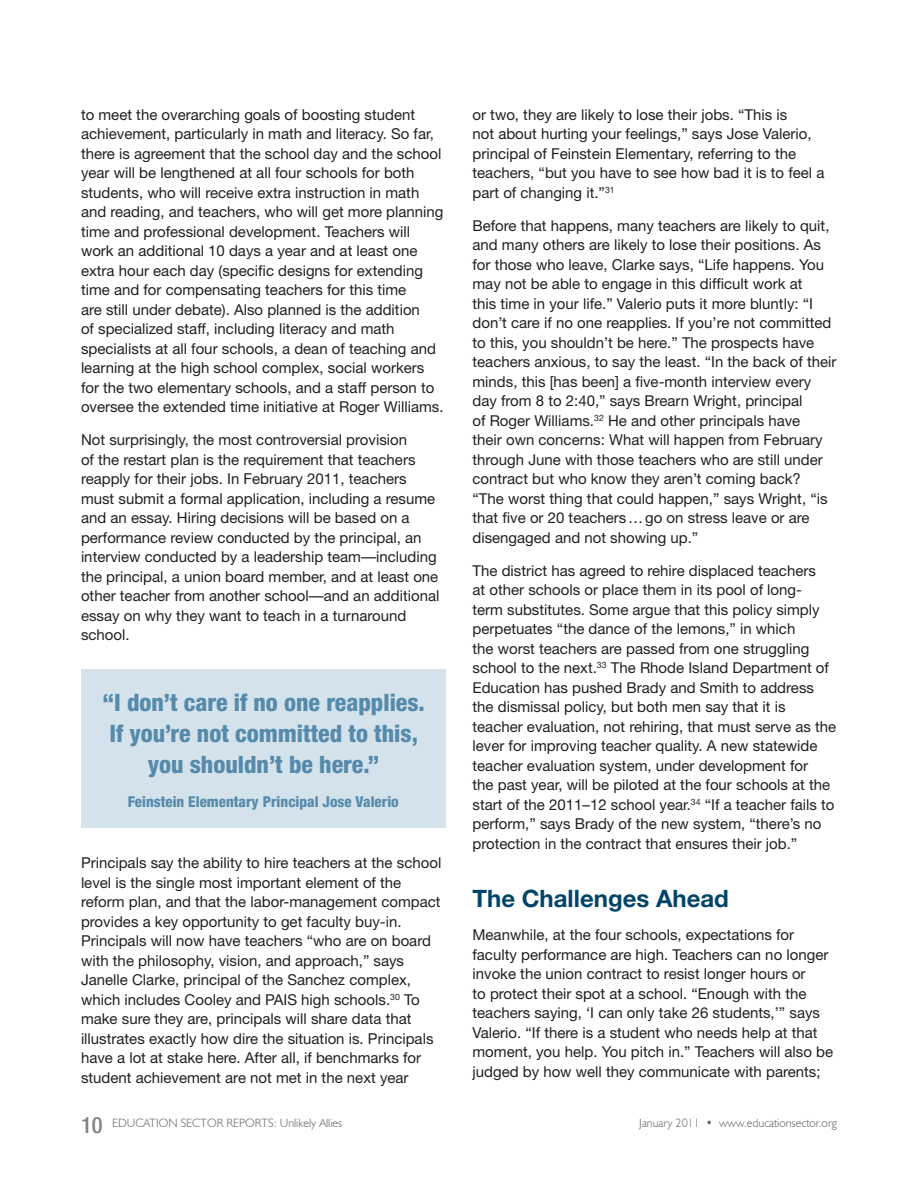
<style>
.page{position:relative;width:918px;height:1188px;background:#fff}
.page>*{position:absolute;margin:0;border:0;box-sizing:border-box;transform-origin:0 0}
.t1{font:800 condensed 24px/31.5px "Helvetica Neue";color:#568aab;text-align:center}
.t2{font:700 24px "Helvetica Neue";color:#00446a}
.t3{font:15px/19.5px "Helvetica Neue";color:#231f20}
.t4{font:800 condensed 15px "Helvetica Neue LT Std";color:#568aab}
.t5{font:300 12px "Humanist 521 BT";color:#636366}
.s1{font-family:"Helvetica Neue";font-weight:500;font-stretch:condensed;font-size:22.5px;color:#808285}
</style>
<div class="page">
<div style="left:81px;top:670px;width:365px;height:158px;background:#d4e2ec"></div>
<p class="t3" style="left:81px;top:105px;width:364px">to meet the overarching goals of boosting student achievement, particularly in math and literacy. So far, there is agreement that the school day and the school year will be lengthened at all four schools for both students, who will receive extra instruction in math and reading, and teachers, who will get more planning time and professional development. Teachers will work an additional 10 days a year and at least one extra hour each day (specific designs for extending time and for compensating teachers for this time<br>are still under debate). Also planned is the addition<br>of specialized staff, including literacy and math specialists at all four schools, a dean of teaching and learning at the high school complex, social workers for the two elementary schools, and a staff person to oversee the extended time initiative at Roger Williams.</p>
<p class="t3" style="left:81px;top:430px;width:360px">Not surprisingly, the most controversial provision<br>of the restart plan is the requirement that teachers reapply for their jobs. In February 2011, teachers must submit a formal application, including a resume and an essay. Hiring decisions will be based on a performance review conducted by the principal, an interview conducted by a leadership team—including the principal, a union board member, and at least one other teacher from another school—and an additional essay on why they want to teach in a turnaround school.</p>
<h1 class="t1" style="left:103px;top:686px;width:324px">“I don’t care if no one reapplies.<br>If you’re not committed to this, you shouldn’t be here.”</h1>
<p class="t4" style="left:128px;top:792px;width:273px">Feinstein Elementary Principal Jose Valerio</p>
<p class="t3" style="left:81px;top:853px;width:362px">Principals say the ability to hire teachers at the school level is the single most important element of the reform plan, and that the labor-management compact provides a key opportunity to get faculty buy-in.<br>Principals will now have teachers “who are on board with the philosophy, vision, and approach,” says Janelle Clarke, principal of the Sanchez complex, which includes Cooley and PAIS high schools.<sup>30</sup> To make sure they are, principals will share data that illustrates exactly how dire the situation is. Principals have a lot at stake here. After all, if benchmarks for student achievement are not met in the next year</p>
<p class="t3" style="left:473px;top:105px;width:354px">or two, they are likely to lose their jobs. “This is<br>not about hurting your feelings,” says Jose Valerio, principal of Feinstein Elementary, referring to the teachers, “but you have to see how bad it is to feel a part of changing it.”<sup>31</sup></p>
<p class="t3" style="left:473px;top:216px;width:365px">Before that happens, many teachers are likely to quit, and many others are likely to lose their positions. As for those who leave, Clarke says, “Life happens. You may not be able to engage in this difficult work at<br>this time in your life.” Valerio puts it more bluntly: “I don’t care if no one reapplies. If you’re not committed to this, you shouldn’t be here.” The prospects have teachers anxious, to say the least. “In the back of their minds, this [has been] a five-month interview every day from 8 to 2:40,” says Brearn Wright, principal<br>of Roger Williams.<sup>32</sup> He and other principals have<br>their own concerns: What will happen from February through June with those teachers who are still under contract but who know they aren’t coming back?<br>“The worst thing that could happen,” says Wright, “is that five or 20 teachers…go on stress leave or are disengaged and not showing up.”</p>
<p class="t3" style="left:473px;top:561px;width:365px">The district has agreed to rehire displaced teachers<br>at other schools or place them in its pool of long&shy;term substitutes. Some argue that this policy simply perpetuates “the dance of the lemons,” in which<br>the worst teachers are passed from one struggling school to the next.<sup>33</sup> The Rhode Island Department of Education has pushed Brady and Smith to address the dismissal policy, but both men say that it is teacher evaluation, not rehiring, that must serve as the lever for improving teacher quality. A new statewide teacher evaluation system, under development for<br>the past year, will be piloted at the four schools at the start of the 2011–12 school year.<sup>34</sup> “If a teacher fails to perform,” says Brady of the new system, “there’s no protection in the contract that ensures their job.”</p>
<h1 class="t2" style="left:472px;top:884px;width:258px">The Challenges Ahead</h1>
<p class="t3" style="left:472px;top:925px;width:362px">Meanwhile, at the four schools, expectations for faculty performance are high. Teachers can no longer invoke the union contract to resist longer hours or<br>to protect their spot at a school. “Enough with the teachers saying, ‘I can only take 26 students,’” says Valerio. “If there is a student who needs help at that moment, you help. You pitch in.” Teachers will also be judged by how well they communicate with parents;</p>
<p class="t5" style="left:81px;top:1116px;width:263px"><span class="s1">10</span> EDUCATION SECTOR REPORTS: Unlikely Allies</p>
<p class="t5" style="left:639px;top:1116px;width:199px">January 2011 • www.educationsector.org</p>
</div>
